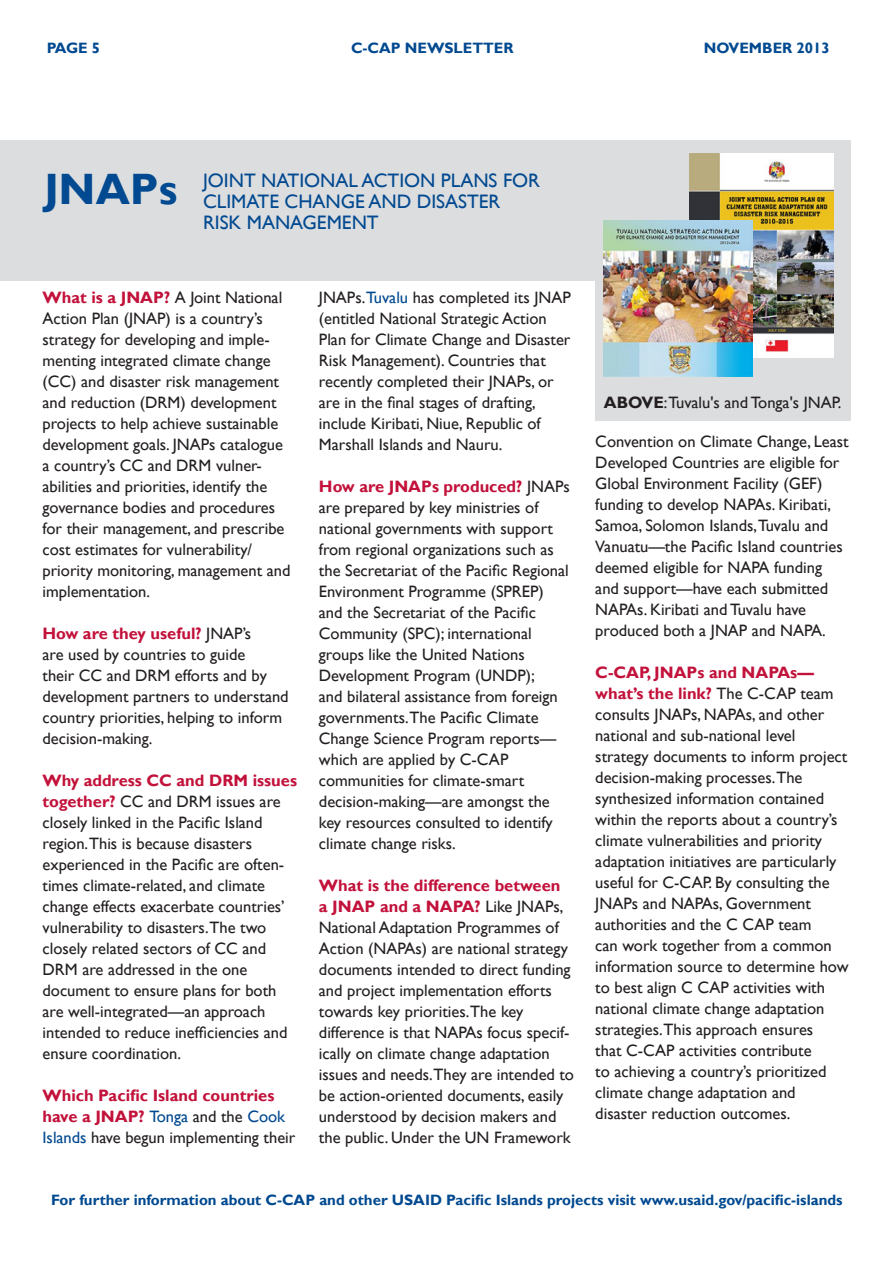
<style>
.page{position:relative;width:893px;height:1263px;background:#fff}
.page>*{position:absolute;margin:0;border:0;box-sizing:border-box;transform-origin:0 0}
.Article_title_2{font:700 43.8px "Gill Sans";color:#014990}
.t1{font:19.5px/21px "Gill Sans";color:#014990}
.t2{font:16.5px/21px "Gill Sans";color:#231f20}
.t3{font:700 16.5px/21px "Gill Sans";color:#c2113a}
.t4{font:700 15px "Gill Sans";color:#014990}
.s1{font-weight:700;color:#c2113a}
.s2{font-weight:400;color:#014990}
.s3{font-weight:400;color:#231f20}
.s4{color:#014990}
.s5{font-weight:700}
</style>
<div class="page">
<div style="left:1px;top:140px;width:603px;height:141px;background:#dcdddf"></div>
<div style="left:595px;top:140px;width:255px;height:281px;background:#dcdddf"></div>
<img style="left:689px;top:153px;width:145px;height:204px">
<img style="left:604px;top:220px;width:149px;height:156px">
<p class="t4" style="left:47px;top:39px;width:55px">PAGE 5</p>
<p class="t4" style="left:351px;top:39px;width:164px">C-CAP NEWSLETTER</p>
<p class="t4" style="left:704px;top:39px;width:127px">NOVEMBER 2013</p>
<p class="Article_title_2" style="left:44px;top:163px;width:135px">JNAPs</p>
<p class="t1" style="left:203px;top:170px;width:338px">JOINT NATIONAL ACTION PLANS FOR<br>CLIMATE CHANGE AND DISASTER</p>
<p class="t1" style="left:203px;top:212px;width:177px">RISK MANAGEMENT</p>
<p class="t2" style="left:43px;top:287px;width:249px"><span class="s1">What is a JNAP?</span> A Joint National Action Plan (JNAP) is a country’s strategy for developing and imple&shy;menting integrated climate change (CC) and disaster risk management and reduction (DRM) development projects to help achieve sustainable development goals. JNAPs catalogue a country’s CC and DRM vulner&shy;abilities and priorities, identify the governance bodies and procedures for their management, and prescribe cost estimates for vulnerability/ priority monitoring, management and implementation.</p>
<p class="t2" style="left:43px;top:623px;width:248px"><span class="s1">How are they useful?</span> JNAP’s<br>are used by countries to guide<br>their CC and DRM efforts and by development partners to understand country priorities, helping to inform decision-making.</p>
<p class="t2" style="left:43px;top:770px;width:256px"><span class="s1">Why address CC and DRM issues together?</span> CC and DRM issues are closely linked in the Pacific Island region.This is because disasters experienced in the Pacific are often&shy;times climate-related, and climate change effects exacerbate countries’ vulnerability to disasters.The two closely related sectors of CC and DRM are addressed in the one document to ensure plans for both are well-integrated—an approach intended to reduce inefficiencies and ensure coordination.</p>
<p class="t3" style="left:43px;top:1086px;width:254px">Which Pacific Island countries have a JNAP? <span class="s2">Tonga</span> <span class="s3">and the</span> <span class="s2">Cook<br>Islands</span> <span class="s3">have begun implementing their</span></p>
<p class="t2" style="left:319px;top:287px;width:253px">JNAPs.<span class="s4">Tuvalu</span> has completed its JNAP (entitled National Strategic Action Plan for Climate Change and Disaster Risk Management). Countries that recently completed their JNAPs, or are in the final stages of drafting, include Kiribati, Niue, Republic of Marshall Islands and Nauru.</p>
<p class="t2" style="left:319px;top:476px;width:252px"><span class="s1">How are JNAPs produced?</span> JNAPs are prepared by key ministries of national governments with support from regional organizations such as the Secretariat of the Pacific Regional<br>Environment Programme (SPREP) and the Secretariat of the Pacific<br>Community (SPC); international groups like the United Nations<br>Development Program (UNDP);<br>and bilateral assistance from foreign governments.The Pacific Climate<br>Change Science Program reports— which are applied by C-CAP communities for climate-smart decision-making—are amongst the key resources consulted to identify climate change risks.</p>
<p class="t2" style="left:319px;top:875px;width:257px"><span class="s1">What is the difference between<br>a JNAP and a NAPA?</span> Like JNAPs, National Adaptation Programmes of Action (NAPAs) are national strategy documents intended to direct funding and project implementation efforts towards key priorities.The key difference is that NAPAs focus specif&shy;ically on climate change adaptation issues and needs.They are intended to be action-oriented documents, easily understood by decision makers and the public. Under the UN Framework</p>
<p class="t2" style="left:604px;top:392px;width:239px"><span class="s5">ABOVE</span>:Tuvalu's and Tonga's JNAP.</p>
<p class="t2" style="left:595px;top:431px;width:255px">Convention on Climate Change, Least Developed Countries are eligible for Global Environment Facility (GEF) funding to develop NAPAs. Kiribati, Samoa, Solomon Islands,Tuvalu and Vanuatu—the Pacific Island countries deemed eligible for NAPA funding and support—have each submitted NAPAs. Kiribati and Tuvalu have produced both a JNAP and NAPA.</p>
<p class="t2" style="left:595px;top:662px;width:255px"><span class="s1">C-CAP, JNAPs and NAPAs— what’s the link?</span> The C-CAP team consults JNAPs, NAPAs, and other national and sub-national level strategy documents to inform project decision-making processes.The synthesized information contained within the reports about a country’s climate vulnerabilities and priority adaptation initiatives are particularly useful for C-CAP. By consulting the JNAPs and NAPAs, Government authorities and the C CAP team<br>can work together from a common information source to determine how to best align C CAP activities with national climate change adaptation strategies.This approach ensures<br>that C-CAP activities contribute<br>to achieving a country’s prioritized climate change adaptation and disaster reduction outcomes.</p>
<p class="t4" style="left:51px;top:1190px;width:793px">For further information about C-CAP and other USAID Pacific Islands projects visit www.usaid.gov/pacific-islands</p>
</div>
